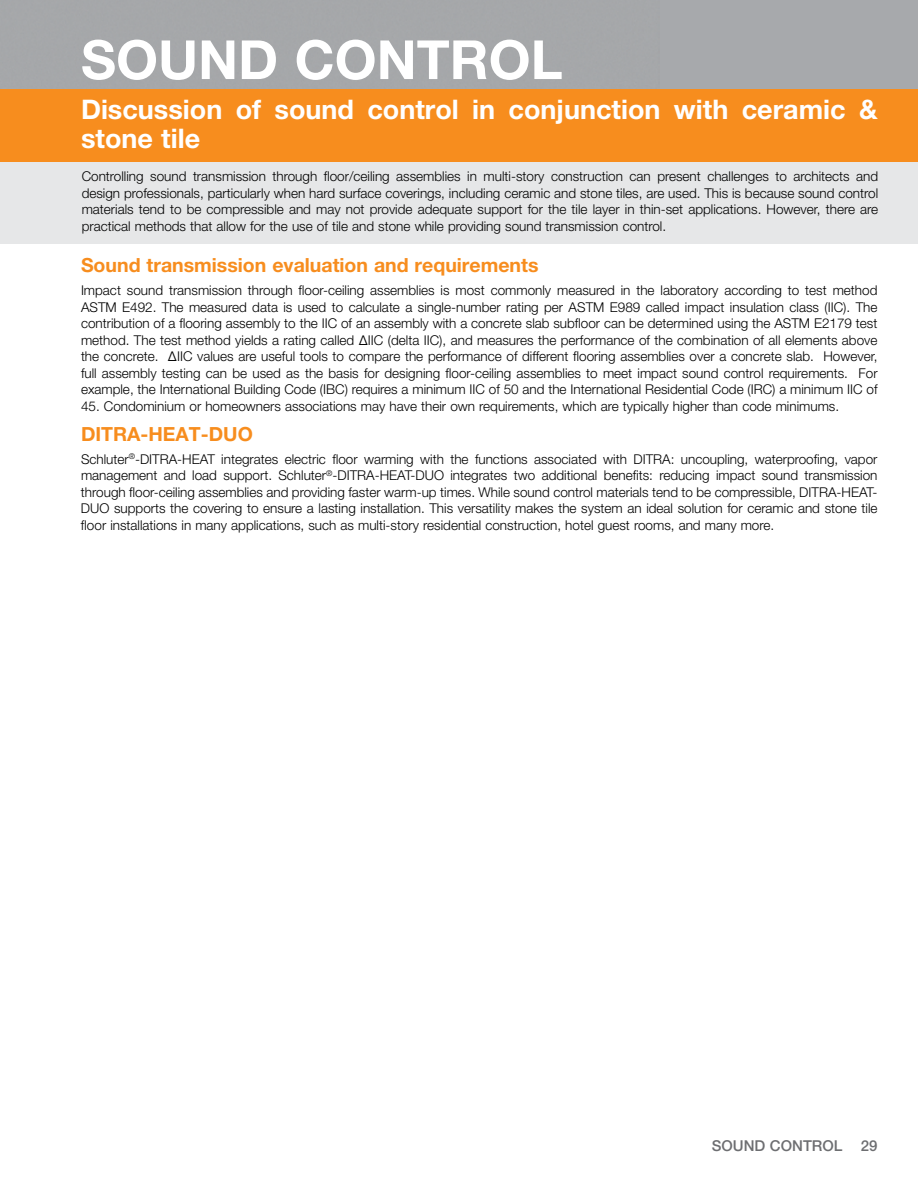
<style>
.page{position:relative;width:918px;height:1188px;background:#fff}
.page>*{position:absolute;margin:0;border:0;box-sizing:border-box;transform-origin:0 0}
.t1{font:700 54px "Helvetica Neue LT Pro";color:#fff}
.t2{font:700 27px/29.2px "Helvetica Neue LT Pro";color:#fff}
.t3{font:700 19.5px "Helvetica Neue LT Pro";color:#f78d1e}
.t4{font:500 15px "Helvetica Neue LT Pro";color:#6d6e71}
.t5{font:300 13.5px/16.5px "Helvetica Neue LT Pro";color:#000;text-align:justify}
</style>
<div class="page">
<div style="left:0;top:0;width:918px;height:93px;background:#a7a9ac"></div>
<img style="left:0;top:89px;width:659px;height:1px">
<div style="left:0;top:90px;width:918px;height:72px;background:#f78d1e"></div>
<div style="left:0;top:162px;width:918px;height:82px;background:#e6e7e8"></div>
<h1 class="t1" style="left:81px;top:26px;width:483px">SOUND CONTROL</h1>
<h2 class="t2" style="left:81px;top:94px;width:798px">Discussion of sound control in conjunction with ceramic &amp; stone tile</h2>
<p class="t5" style="left:82px;top:168px;width:798px">Controlling sound transmission through floor/ceiling assemblies in multi-story construction can present challenges to architects and design professionals, particularly when hard surface coverings, including ceramic and stone tiles, are used. This is because sound control materials tend to be compressible and may not provide adequate support for the tile layer in thin-set applications. However, there are practical methods that allow for the use of tile and stone while providing sound transmission control.</p>
<h3 class="t3" style="left:81px;top:253px;width:459px">Sound transmission evaluation and requirements</h3>
<p class="t5" style="left:81px;top:282px;width:798px">Impact sound transmission through floor-ceiling assemblies is most commonly measured in the laboratory according to test method ASTM E492. The measured data is used to calculate a single-number rating per ASTM E989 called impact insulation class (IIC). The contribution of a flooring assembly to the IIC of an assembly with a concrete slab subfloor can be determined using the ASTM E2179 test method. The test method yields a rating called ΔIIC (delta IIC), and measures the performance of the combination of all elements above the concrete. ΔIIC values are useful tools to compare the performance of different flooring assemblies over a concrete slab. However, full assembly testing can be used as the basis for designing floor-ceiling assemblies to meet impact sound control requirements. For example, the International Building Code (IBC) requires a minimum IIC of 50 and the International Residential Code (IRC) a minimum IIC of</p>
<p class="t5" style="left:81px;top:397px;width:760px">45. Condominium or homeowners associations may have their own requirements, which are typically higher than code minimums.</p>
<h3 class="t3" style="left:81px;top:422px;width:173px">DITRA-HEAT-DUO</h3>
<p class="t5" style="left:81px;top:450px;width:798px">Schluter<sup>®</sup>-DITRA-HEAT integrates electric floor warming with the functions associated with DITRA: uncoupling, waterproofing, vapor management and load support. Schluter<sup>®</sup>-DITRA-HEAT-DUO integrates two additional benefits: reducing impact sound transmission through floor-ceiling assemblies and providing faster warm-up times. While sound control materials tend to be compressible, DITRA-HEAT-DUO supports the covering to ensure a lasting installation. This versatility makes the system an ideal solution for ceramic and stone tile floor installations in many applications, such as multi-story residential construction, hotel guest rooms, and many more.</p>
<p class="t4" style="left:712px;top:1137px;width:167px">SOUND CONTROL 29</p>
</div>
